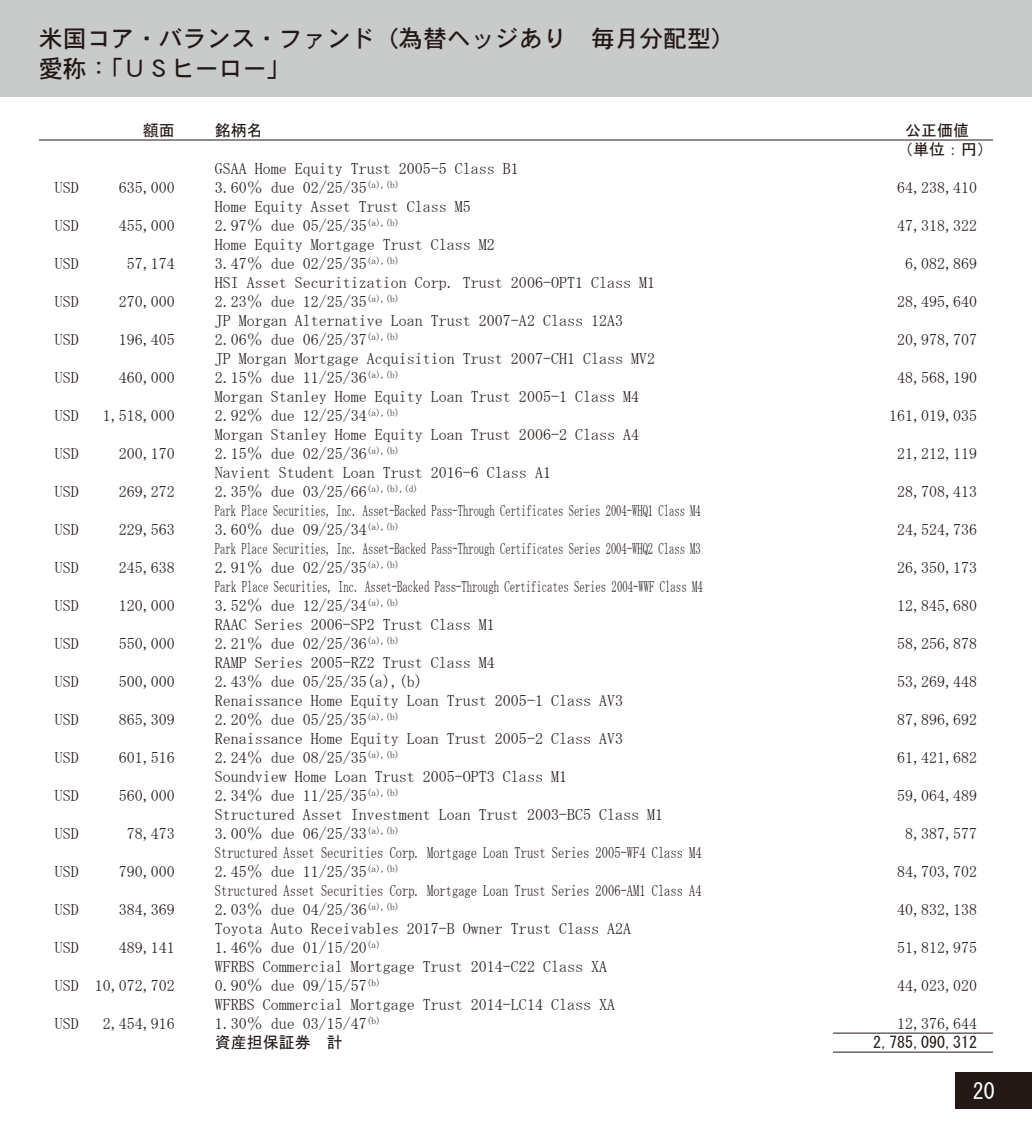
<style>
.page{position:relative;width:1032px;height:1134px;background:#fff}
.page>*{position:absolute;margin:0;border:0;box-sizing:border-box;transform-origin:0 0}
.t1{font:24px/30px "DFHS Gothic W5 WIN RKSJ H";color:#231815}
.t2{font:22px "MS Gothic";color:#fff}
.t3{font:16px "MS Mincho";color:#231815}
.t4{font:16px "MS Mincho";color:#231815;scale:.66 1}
.t5{font:16px "MS Mincho";color:#231815;scale:.78 1}
.t6{font:16px "MS Mincho";color:#231815;scale:.67 1}
.t7{font:16px/19.8px "MS Gothic";color:#231815;text-align:center}
</style>
<div class="page">
<div style="left:0;top:0;width:1032px;height:96px;background:#c9caca"></div>
<div style="left:956px;top:1072px;width:76px;height:36px;background:#231815"></div>
<hr style="left:833px;top:1033px;width:160px;height:1px;background:#231815">
<hr style="left:833px;top:1052px;width:160px;height:1px;background:#231815">
<hr style="left:39px;top:140px;width:954px;height:1px;background:#231815">
<h1 class="t1" style="left:39px;top:23px;width:698px">米国コア・バランス・ファンド（為替ヘッジあり　毎月分配型）愛称：「ＵＳヒーロー」</h1>
<p class="t7" style="left:143px;top:120px;width:33px">額面</p>
<p class="t7" style="left:215px;top:120px;width:49px">銘柄名</p>
<p class="t7" style="left:897px;top:120px;width:97px">公正価値 　（単位：円）</p>
<p class="t3" style="left:215px;top:161px;width:305px">GSAA Home Equity Trust 2005-5 Class B1</p>
<p class="t3" style="left:55px;top:180px;width:25px">USD</p>
<p class="t3" style="left:119px;top:180px;width:57px">635,000</p>
<p class="t3" style="left:215px;top:180px;width:186px">3.60％ due 02/25/35<sup>(a),(b)</sup></p>
<p class="t3" style="left:897px;top:180px;width:81px">64,238,410</p>
<p class="t3" style="left:215px;top:199px;width:257px">Home Equity Asset Trust Class M5</p>
<p class="t3" style="left:55px;top:218px;width:25px">USD</p>
<p class="t3" style="left:119px;top:218px;width:57px">455,000</p>
<p class="t3" style="left:215px;top:218px;width:186px">2.97％ due 05/25/35<sup>(a),(b)</sup></p>
<p class="t3" style="left:897px;top:218px;width:81px">47,318,322</p>
<p class="t3" style="left:215px;top:237px;width:281px">Home Equity Mortgage Trust Class M2</p>
<p class="t3" style="left:55px;top:256px;width:25px">USD</p>
<p class="t3" style="left:127px;top:256px;width:49px">57,174</p>
<p class="t3" style="left:215px;top:256px;width:186px">3.47％ due 02/25/35<sup>(a),(b)</sup></p>
<p class="t3" style="left:905px;top:256px;width:73px">6,082,869</p>
<p class="t3" style="left:215px;top:275px;width:441px">HSI Asset Securitization Corp. Trust 2006-OPT1 Class M1</p>
<p class="t3" style="left:55px;top:294px;width:25px">USD</p>
<p class="t3" style="left:119px;top:294px;width:57px">270,000</p>
<p class="t3" style="left:215px;top:294px;width:186px">2.23％ due 12/25/35<sup>(a),(b)</sup></p>
<p class="t3" style="left:897px;top:294px;width:81px">28,495,640</p>
<p class="t3" style="left:215px;top:313px;width:409px">JP Morgan Alternative Loan Trust 2007-A2 Class 12A3</p>
<p class="t3" style="left:55px;top:332px;width:25px">USD</p>
<p class="t3" style="left:119px;top:332px;width:57px">196,405</p>
<p class="t3" style="left:215px;top:332px;width:186px">2.06％ due 06/25/37<sup>(a),(b)</sup></p>
<p class="t3" style="left:897px;top:332px;width:81px">20,978,707</p>
<p class="t3" style="left:215px;top:351px;width:441px">JP Morgan Mortgage Acquisition Trust 2007-CH1 Class MV2</p>
<p class="t3" style="left:55px;top:370px;width:25px">USD</p>
<p class="t3" style="left:119px;top:370px;width:57px">460,000</p>
<p class="t3" style="left:215px;top:370px;width:186px">2.15％ due 11/25/36<sup>(a),(b)</sup></p>
<p class="t3" style="left:897px;top:370px;width:81px">48,568,190</p>
<p class="t3" style="left:215px;top:389px;width:425px">Morgan Stanley Home Equity Loan Trust 2005-1 Class M4</p>
<p class="t3" style="left:55px;top:408px;width:25px">USD</p>
<p class="t3" style="left:103px;top:408px;width:73px">1,518,000</p>
<p class="t3" style="left:215px;top:408px;width:186px">2.92％ due 12/25/34<sup>(a),(b)</sup></p>
<p class="t3" style="left:889px;top:408px;width:89px">161,019,035</p>
<p class="t3" style="left:215px;top:427px;width:425px">Morgan Stanley Home Equity Loan Trust 2006-2 Class A4</p>
<p class="t3" style="left:55px;top:446px;width:25px">USD</p>
<p class="t3" style="left:119px;top:446px;width:57px">200,170</p>
<p class="t3" style="left:215px;top:446px;width:186px">2.15％ due 02/25/36<sup>(a),(b)</sup></p>
<p class="t3" style="left:897px;top:446px;width:81px">21,212,119</p>
<p class="t3" style="left:215px;top:465px;width:337px">Navient Student Loan Trust 2016-6 Class A1</p>
<p class="t3" style="left:55px;top:484px;width:25px">USD</p>
<p class="t3" style="left:119px;top:484px;width:57px">269,272</p>
<p class="t3" style="left:215px;top:484px;width:205px">2.35％ due 03/25/66<sup>(a),(b),(d)</sup></p>
<p class="t3" style="left:897px;top:484px;width:81px">28,708,413</p>
<p class="t4" style="left:215px;top:503px;width:738px">Park Place Securities, Inc. Asset-Backed Pass-Through Certificates Series 2004-WHQ1 Class M4</p>
<p class="t3" style="left:55px;top:522px;width:25px">USD</p>
<p class="t3" style="left:119px;top:522px;width:57px">229,563</p>
<p class="t3" style="left:215px;top:522px;width:186px">3.60％ due 09/25/34<sup>(a),(b)</sup></p>
<p class="t3" style="left:897px;top:522px;width:81px">24,524,736</p>
<p class="t4" style="left:215px;top:541px;width:738px">Park Place Securities, Inc. Asset-Backed Pass-Through Certificates Series 2004-WHQ2 Class M3</p>
<p class="t3" style="left:55px;top:560px;width:25px">USD</p>
<p class="t3" style="left:119px;top:560px;width:57px">245,638</p>
<p class="t3" style="left:215px;top:560px;width:186px">2.91％ due 02/25/35<sup>(a),(b)</sup></p>
<p class="t3" style="left:897px;top:560px;width:81px">26,350,173</p>
<p class="t6" style="left:215px;top:579px;width:730px">Park Place Securities, Inc. Asset-Backed Pass-Through Certificates Series 2004-WWF Class M4</p>
<p class="t3" style="left:55px;top:598px;width:25px">USD</p>
<p class="t3" style="left:119px;top:598px;width:57px">120,000</p>
<p class="t3" style="left:215px;top:598px;width:186px">3.52％ due 12/25/34<sup>(a),(b)</sup></p>
<p class="t3" style="left:897px;top:598px;width:81px">12,845,680</p>
<p class="t3" style="left:215px;top:617px;width:281px">RAAC Series 2006-SP2 Trust Class M1</p>
<p class="t3" style="left:55px;top:636px;width:25px">USD</p>
<p class="t3" style="left:119px;top:636px;width:57px">550,000</p>
<p class="t3" style="left:215px;top:636px;width:186px">2.21％ due 02/25/36<sup>(a),(b)</sup></p>
<p class="t3" style="left:897px;top:636px;width:81px">58,256,878</p>
<p class="t3" style="left:215px;top:655px;width:281px">RAMP Series 2005-RZ2 Trust Class M4</p>
<p class="t3" style="left:55px;top:674px;width:25px">USD</p>
<p class="t3" style="left:119px;top:674px;width:57px">500,000</p>
<p class="t3" style="left:215px;top:674px;width:209px">2.43％ due 05/25/35(a),(b)</p>
<p class="t3" style="left:897px;top:674px;width:81px">53,269,448</p>
<p class="t3" style="left:215px;top:693px;width:409px">Renaissance Home Equity Loan Trust 2005-1 Class AV3</p>
<p class="t3" style="left:55px;top:712px;width:25px">USD</p>
<p class="t3" style="left:119px;top:712px;width:57px">865,309</p>
<p class="t3" style="left:215px;top:712px;width:186px">2.20％ due 05/25/35<sup>(a),(b)</sup></p>
<p class="t3" style="left:897px;top:712px;width:81px">87,896,692</p>
<p class="t3" style="left:215px;top:731px;width:409px">Renaissance Home Equity Loan Trust 2005-2 Class AV3</p>
<p class="t3" style="left:55px;top:750px;width:25px">USD</p>
<p class="t3" style="left:119px;top:750px;width:57px">601,516</p>
<p class="t3" style="left:215px;top:750px;width:186px">2.24％ due 08/25/35<sup>(a),(b)</sup></p>
<p class="t3" style="left:897px;top:750px;width:81px">61,421,682</p>
<p class="t3" style="left:215px;top:769px;width:353px">Soundview Home Loan Trust 2005-OPT3 Class M1</p>
<p class="t3" style="left:55px;top:788px;width:25px">USD</p>
<p class="t3" style="left:119px;top:788px;width:57px">560,000</p>
<p class="t3" style="left:215px;top:788px;width:186px">2.34％ due 11/25/35<sup>(a),(b)</sup></p>
<p class="t3" style="left:897px;top:788px;width:81px">59,064,489</p>
<p class="t3" style="left:215px;top:807px;width:449px">Structured Asset Investment Loan Trust 2003-BC5 Class M1</p>
<p class="t3" style="left:55px;top:826px;width:25px">USD</p>
<p class="t3" style="left:127px;top:826px;width:49px">78,473</p>
<p class="t3" style="left:215px;top:826px;width:186px">3.00％ due 06/25/33<sup>(a),(b)</sup></p>
<p class="t3" style="left:905px;top:826px;width:73px">8,387,577</p>
<p class="t5" style="left:215px;top:845px;width:625px">Structured Asset Securities Corp. Mortgage Loan Trust Series 2005-WF4 Class M4</p>
<p class="t3" style="left:55px;top:864px;width:25px">USD</p>
<p class="t3" style="left:119px;top:864px;width:57px">790,000</p>
<p class="t3" style="left:215px;top:864px;width:186px">2.45％ due 11/25/35<sup>(a),(b)</sup></p>
<p class="t3" style="left:897px;top:864px;width:81px">84,703,702</p>
<p class="t5" style="left:215px;top:883px;width:625px">Structured Asset Securities Corp. Mortgage Loan Trust Series 2006-AM1 Class A4</p>
<p class="t3" style="left:55px;top:902px;width:25px">USD</p>
<p class="t3" style="left:119px;top:902px;width:57px">384,369</p>
<p class="t3" style="left:215px;top:902px;width:186px">2.03％ due 04/25/36<sup>(a),(b)</sup></p>
<p class="t3" style="left:897px;top:902px;width:81px">40,832,138</p>
<p class="t3" style="left:215px;top:921px;width:417px">Toyota Auto Receivables 2017-B Owner Trust Class A2A</p>
<p class="t3" style="left:55px;top:940px;width:25px">USD</p>
<p class="t3" style="left:119px;top:940px;width:57px">489,141</p>
<p class="t3" style="left:215px;top:940px;width:167px">1.46％ due 01/15/20<sup>(a)</sup></p>
<p class="t3" style="left:897px;top:940px;width:81px">51,812,975</p>
<p class="t3" style="left:215px;top:959px;width:393px">WFRBS Commercial Mortgage Trust 2014-C22 Class XA</p>
<p class="t3" style="left:55px;top:978px;width:121px">USD 10,072,702</p>
<p class="t3" style="left:215px;top:978px;width:167px">0.90％ due 09/15/57<sup>(b)</sup></p>
<p class="t3" style="left:897px;top:978px;width:81px">44,023,020</p>
<p class="t3" style="left:215px;top:997px;width:401px">WFRBS Commercial Mortgage Trust 2014-LC14 Class XA</p>
<p class="t3" style="left:55px;top:1016px;width:25px">USD</p>
<p class="t3" style="left:103px;top:1016px;width:73px">2,454,916</p>
<p class="t3" style="left:215px;top:1016px;width:167px">1.30％ due 03/15/47<sup>(b)</sup></p>
<p class="t3" style="left:897px;top:1015px;width:81px">12,376,644</p>
<p class="t7" style="left:215px;top:1033px;width:129px">資産担保証券　計</p>
<p class="t7" style="left:873px;top:1033px;width:105px">2,785,090,312</p>
<h2 class="t2" style="left:973px;top:1080px;width:23px">20</h2>
</div>
